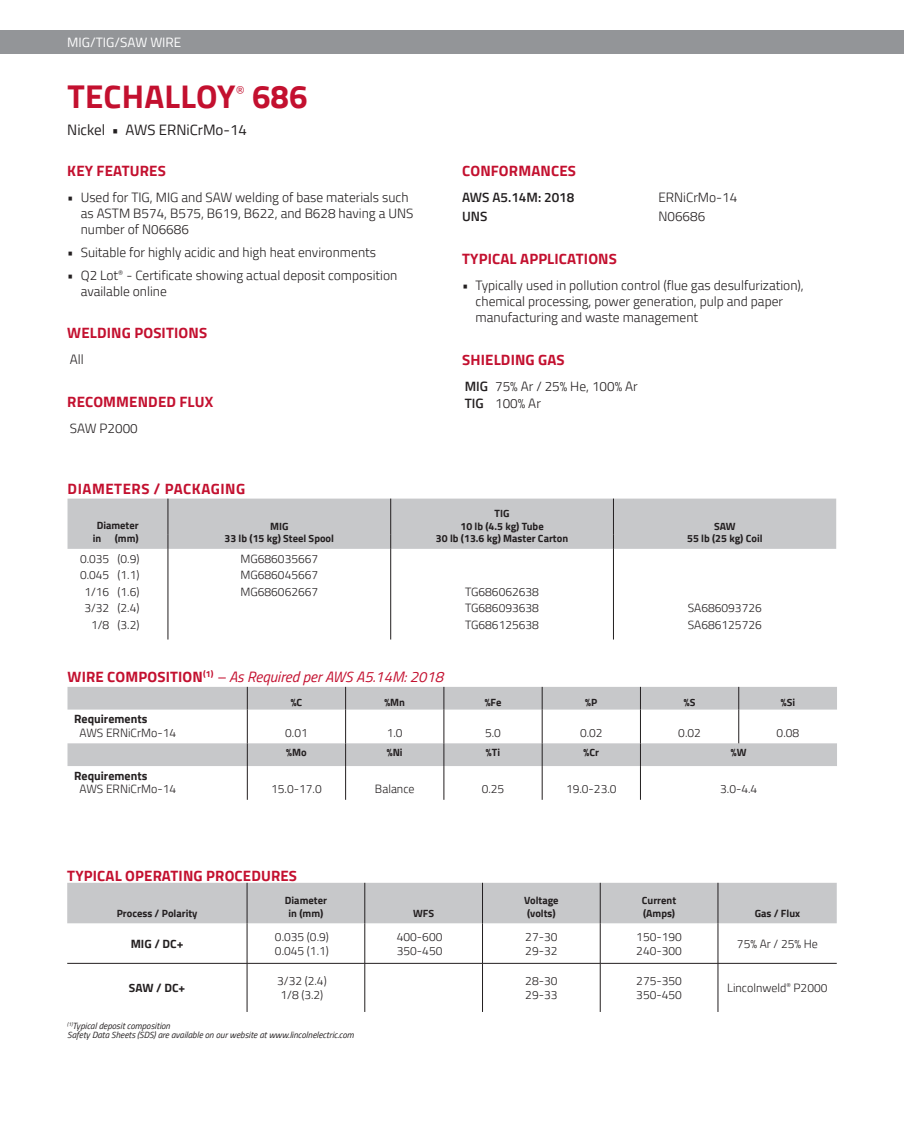
<style>
.page{position:relative;width:904px;height:1134px;background:#fff}
.page>*{position:absolute;margin:0;border:0;box-sizing:border-box;transform-origin:0 0}
.t1{font:700 33px "Titillium";letter-spacing:.005em;color:#c3102f}
.t2{font:700 15px "Titillium";letter-spacing:.01em;color:#c3102f}
.t3{font:italic 15px "Titillium";color:#c3102f}
.t4{font:15px "Titillium";color:#231f20}
.t5{font:700 15px "Titillium";letter-spacing:.035em;color:#c3102f}
.t6{font:300 13.95px "Titillium";color:#c3102f}
.t7{font:300 13.5px/16.2px "Titillium";color:#231f20}
.t8{font:600 13.5px/18.9px "Titillium";color:#231f20}
.t9{font:13.5px "Titillium";color:#fff}
.t10{font:300 12px/16.5px "Titillium";color:#231f20}
.t11{font:700 12px "Titillium";color:#231f20}
.t12{font:700 10.5px/12.6px "Titillium";color:#231f20;text-align:center}
.t13{font:italic 9px/9px "Titillium";color:#231f20}
.s1{font-weight:600}
.s2{font-weight:700;font-style:normal}
</style>
<div class="page">
<div style="left:0;top:30px;width:904px;height:24px;background:#939598"></div>
<svg style="left:68px;top:687px;width:769px;height:79px;fill:#c7c8ca"></svg>
<svg style="left:247px;top:687px;width:1px;height:23px"></svg>
<svg style="left:345px;top:687px;width:1px;height:23px"></svg>
<svg style="left:444px;top:687px;width:1px;height:23px"></svg>
<svg style="left:542px;top:687px;width:1px;height:23px"></svg>
<svg style="left:640px;top:687px;width:1px;height:23px"></svg>
<svg style="left:738px;top:687px;width:1px;height:23px"></svg>
<hr style="left:247px;top:710px;width:1px;height:33px;background:#231f20">
<hr style="left:345px;top:710px;width:1px;height:33px;background:#231f20">
<hr style="left:444px;top:710px;width:1px;height:33px;background:#231f20">
<hr style="left:542px;top:710px;width:1px;height:33px;background:#231f20">
<hr style="left:640px;top:710px;width:1px;height:33px;background:#231f20">
<hr style="left:738px;top:710px;width:1px;height:33px;background:#231f20">
<svg style="left:247px;top:743px;width:1px;height:23px"></svg>
<svg style="left:345px;top:743px;width:1px;height:23px"></svg>
<svg style="left:444px;top:743px;width:1px;height:23px"></svg>
<svg style="left:542px;top:743px;width:1px;height:23px"></svg>
<svg style="left:640px;top:743px;width:1px;height:23px"></svg>
<hr style="left:247px;top:766px;width:1px;height:34px;background:#231f20">
<hr style="left:345px;top:766px;width:1px;height:34px;background:#231f20">
<hr style="left:444px;top:766px;width:1px;height:34px;background:#231f20">
<hr style="left:542px;top:766px;width:1px;height:34px;background:#231f20">
<hr style="left:640px;top:766px;width:1px;height:34px;background:#231f20">
<div style="left:68px;top:499px;width:768px;height:50px;background:#c7c8ca"></div>
<hr style="left:168px;top:549px;width:1px;height:91px;background:#231f20">
<hr style="left:390px;top:549px;width:1px;height:91px;background:#231f20">
<hr style="left:613px;top:549px;width:1px;height:91px;background:#231f20">
<div style="left:67px;top:883px;width:770px;height:40px;background:#c7c8ca"></div>
<hr style="left:247px;top:883px;width:1px;height:40px;background:#231f20">
<hr style="left:365px;top:883px;width:1px;height:40px;background:#231f20">
<hr style="left:482px;top:883px;width:1px;height:40px;background:#231f20">
<hr style="left:600px;top:883px;width:1px;height:40px;background:#231f20">
<hr style="left:718px;top:883px;width:1px;height:40px;background:#231f20">
<hr style="left:247px;top:923px;width:1px;height:40px;background:#231f20">
<hr style="left:365px;top:923px;width:1px;height:40px;background:#231f20">
<hr style="left:482px;top:923px;width:1px;height:40px;background:#231f20">
<hr style="left:600px;top:923px;width:1px;height:40px;background:#231f20">
<hr style="left:718px;top:923px;width:1px;height:40px;background:#231f20">
<hr style="left:247px;top:963px;width:1px;height:49px;background:#231f20">
<hr style="left:365px;top:963px;width:1px;height:49px;background:#231f20">
<hr style="left:482px;top:963px;width:1px;height:49px;background:#231f20">
<hr style="left:600px;top:963px;width:1px;height:49px;background:#231f20">
<hr style="left:718px;top:963px;width:1px;height:49px;background:#231f20">
<hr style="left:67px;top:963px;width:180px;height:1px;background:#231f20">
<hr style="left:247px;top:963px;width:118px;height:1px;background:#231f20">
<hr style="left:365px;top:963px;width:117px;height:1px;background:#231f20">
<hr style="left:482px;top:963px;width:118px;height:1px;background:#231f20">
<hr style="left:600px;top:963px;width:118px;height:1px;background:#231f20">
<hr style="left:718px;top:963px;width:119px;height:1px;background:#231f20">
<p class="t9" style="left:67px;top:32px;width:116px">MIG/TIG/SAW WIRE</p>
<h1 class="t1" style="left:67px;top:71px;width:170px">TECHALLOY</h1>
<p class="t6" style="left:236px;top:81px;width:11px">®</p>
<h1 class="t1" style="left:252px;top:71px;width:57px">686</h1>
<p class="t4" style="left:67px;top:119px;width:181px">Nickel • AWS ERNiCrMo-14</p>
<p class="t2" style="left:67px;top:159px;width:100px">KEY FEATURES</p>
<p class="t7" style="left:81px;top:188px;width:334px;text-indent:-14px">• Used for TIG, MIG and SAW welding of base materials such as ASTM B574, B575, B619, B622, and B628 having a UNS number of N06686</p>
<p class="t7" style="left:67px;top:244px;width:310px">• Suitable for highly acidic and high heat environments</p>
<p class="t7" style="left:81px;top:267px;width:318px;text-indent:-13px">• Q2 Lot<sup>®</sup> - Certificate showing actual deposit composition available online</p>
<p class="t2" style="left:67px;top:322px;width:141px">WELDING POSITIONS</p>
<p class="t7" style="left:70px;top:351px;width:15px">All</p>
<p class="t2" style="left:67px;top:390px;width:147px">RECOMMENDED FLUX</p>
<p class="t7" style="left:70px;top:419px;width:69px">SAW P2000</p>
<p class="t2" style="left:462px;top:159px;width:115px">CONFORMANCES</p>
<p class="t8" style="left:462px;top:187px;width:114px">AWS A5.14M: 2018<br>UNS</p>
<p class="t7" style="left:658px;top:187px;width:80px;line-height:18.9px">ERNiCrMo-14<br>N06686</p>
<p class="t2" style="left:462px;top:247px;width:156px">TYPICAL APPLICATIONS</p>
<p class="t7" style="left:476px;top:276px;width:330px;text-indent:-14px">• Typically used in pollution control (flue gas desulfurization), chemical processing, power generation, pulp and paper manufacturing and waste management</p>
<p class="t2" style="left:462px;top:349px;width:104px">SHIELDING GAS</p>
<p class="t7" style="left:465px;top:378px;width:175px"><span class="s1">MIG</span> 75% Ar / 25% He, 100% Ar<br><span class="s1">TIG</span> 100% Ar</p>
<p class="t5" style="left:68px;top:477px;width:179px">DIAMETERS / PACKAGING</p>
<p class="t12" style="left:97px;top:518px;width:44px">Diameter</p>
<p class="t12" style="left:225px;top:519px;width:111px">MIG<br>33 lb (15 kg) Steel Spool</p>
<p class="t12" style="left:436px;top:506px;width:134px">TIG<br>10 lb (4.5 kg) Tube<br>30 lb (13.6 kg) Master Carton</p>
<p class="t12" style="left:714px;top:519px;width:23px">SAW</p>
<p class="t12" style="left:93px;top:532px;width:10px">in</p>
<p class="t12" style="left:115px;top:532px;width:25px">(mm)</p>
<p class="t12" style="left:687px;top:532px;width:77px">55 lb (25 kg) Coil</p>
<p class="t10" style="left:80px;top:550px;width:31px;text-align:right">0.035<br>0.045<br>1/16<br>3/32<br>1/8</p>
<p class="t10" style="left:117px;top:550px;width:23px;text-align:justify">(0.9) (1.1) (1.6) (2.4) (3.2)</p>
<p class="t10" style="left:240px;top:550px;width:79px;text-align:justify">MG686035667<br>MG686045667<br>MG686062667</p>
<p class="t10" style="left:465px;top:583px;width:75px;text-align:justify">TG686062638<br>TG686093638<br>TG686125638</p>
<p class="t10" style="left:688px;top:599px;width:75px">SA686093726<br>SA686125726</p>
<p class="t3" style="left:68px;top:666px;width:377px"><span class="s2">WIRE COMPOSITION</span><sup>(1)</sup> – As Required per AWS A5.14M: 2018</p>
<p class="t12" style="left:291px;top:695px;width:13px">%C</p>
<p class="t12" style="left:384px;top:695px;width:22px">%Mn</p>
<p class="t12" style="left:485px;top:695px;width:18px">%Fe</p>
<p class="t12" style="left:585px;top:695px;width:14px">%P</p>
<p class="t12" style="left:684px;top:695px;width:13px">%S</p>
<p class="t12" style="left:781px;top:695px;width:16px">%Si</p>
<p class="t11" style="left:74px;top:710px;width:75px">Requirements</p>
<p class="t10" style="left:80px;top:724px;width:98px">AWS ERNiCrMo-14</p>
<p class="t10" style="left:285px;top:724px;width:24px">0.01</p>
<p class="t10" style="left:387px;top:724px;width:17px">1.0</p>
<p class="t10" style="left:485px;top:724px;width:17px">5.0</p>
<p class="t10" style="left:580px;top:724px;width:24px">0.02</p>
<p class="t10" style="left:678px;top:724px;width:24px">0.02</p>
<p class="t10" style="left:777px;top:724px;width:24px">0.08</p>
<p class="t12" style="left:286px;top:746px;width:22px">%Mo</p>
<p class="t12" style="left:387px;top:746px;width:17px">%Ni</p>
<p class="t12" style="left:486px;top:746px;width:16px">%Ti</p>
<p class="t12" style="left:584px;top:746px;width:17px">%Cr</p>
<p class="t12" style="left:731px;top:746px;width:17px">%W</p>
<p class="t11" style="left:74px;top:767px;width:75px">Requirements</p>
<p class="t10" style="left:80px;top:780px;width:98px">AWS ERNiCrMo-14</p>
<p class="t10" style="left:271px;top:780px;width:52px">15.0-17.0</p>
<p class="t10" style="left:375px;top:780px;width:41px">Balance</p>
<p class="t10" style="left:482px;top:780px;width:24px">0.25</p>
<p class="t10" style="left:566px;top:780px;width:52px">19.0-23.0</p>
<p class="t10" style="left:720px;top:780px;width:39px">3.0-4.4</p>
<p class="t2" style="left:67px;top:864px;width:231px">TYPICAL OPERATING PROCEDURES</p>
<p class="t12" style="left:117px;top:906px;width:82px">Process / Polarity</p>
<p class="t12" style="left:285px;top:893px;width:44px">Diameter in (mm)</p>
<p class="t12" style="left:413px;top:906px;width:23px">WFS</p>
<p class="t12" style="left:524px;top:893px;width:36px;text-align:left">Voltage (volts)</p>
<p class="t12" style="left:642px;top:893px;width:36px;text-align:left">Current (Amps)</p>
<p class="t12" style="left:755px;top:906px;width:47px">Gas / Flux</p>
<p class="t11" style="left:131px;top:934px;width:54px">MIG / DC+</p>
<p class="t10" style="left:275px;top:930px;width:55px;line-height:13.5px">0.035 (0.9)<br>0.045 (1.1)</p>
<p class="t10" style="left:397px;top:930px;width:47px;line-height:13.5px">400-600<br>350-450</p>
<p class="t10" style="left:525px;top:930px;width:34px;line-height:13.5px">27-30<br>29-32</p>
<p class="t10" style="left:636px;top:930px;width:47px;line-height:13.5px">150-190<br>240-300</p>
<p class="t10" style="left:737px;top:935px;width:82px">75% Ar / 25% He</p>
<p class="t11" style="left:129px;top:979px;width:58px">SAW / DC+</p>
<p class="t10" style="left:277px;top:974px;width:51px;line-height:13.5px">3/32 (2.4)<br>1/8 (3.2)</p>
<p class="t10" style="left:525px;top:974px;width:34px;line-height:13.5px">28-30<br>29-33</p>
<p class="t10" style="left:636px;top:974px;width:47px;line-height:13.5px">275-350<br>350-450</p>
<p class="t10" style="left:727px;top:979px;width:102px">Lincolnweld<sup>®</sup> P2000</p>
<p class="t13" style="left:67px;top:1021px;width:288px"><sup>(1)</sup>Typical deposit composition<br>Safety Data Sheets (SDS) are available on our website at www.lincolnelectric.com</p>
</div>
